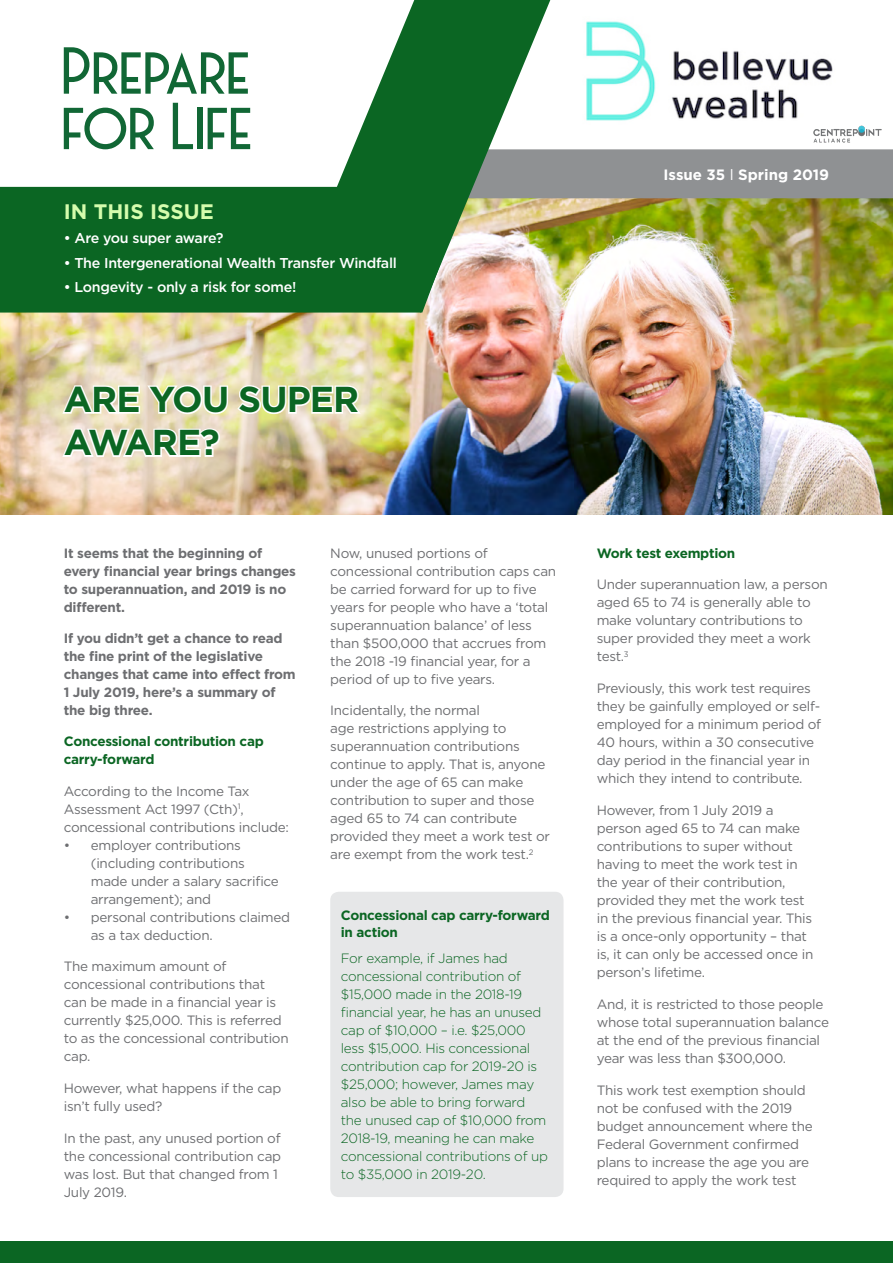
<style>
.page{position:relative;width:893px;height:1263px;background:#fff}
.page>*{position:absolute;margin:0;border:0;box-sizing:border-box;transform-origin:0 0}
.t1{font:700 36px/43.2px "Gotham";letter-spacing:-.025em;color:#0b6623}
.t2{font:700 21px "Gotham";color:#d5fcad}
.t3{font:700 15px "Gotham";color:#fff}
.t4{font:500 14.25px "Gotham";letter-spacing:-.02em;color:#fff}
.t5{font:13.5px/18px "Gotham";letter-spacing:-.02em;color:#6d6e71}
.t6{font:300 13.5px/18px "Gotham";letter-spacing:-.02em;color:#0b6623}
.t7{font:700 13.5px/18px "Gotham";letter-spacing:-.02em;color:#6d6e71}
.t8{font:700 13.5px/18px "Gotham";letter-spacing:-.02em;color:#0b6623}
.s1{font-weight:400}
</style>
<div class="page">
<img style="left:433px;top:198px;width:460px;height:316px">
<div style="left:550px;top:149px;width:343px;height:49px;background:#8f9193"></div>
<div style="left:0;top:187px;width:305px;height:124px;background:#0b6623"></div>
<div style="left:0;top:311px;width:433px;height:220px;background:#fff;opacity:.49"></div>
<svg style="left:61px;top:384px;width:303px;height:32px"></svg>
<svg style="left:61px;top:427px;width:160px;height:32px"></svg>
<img style="left:814px;top:126px;width:67px;height:16px">
<svg style="left:64px;top:47px;width:184px;height:47px"></svg>
<svg style="left:64px;top:108px;width:90px;height:41px"></svg>
<svg style="left:173px;top:103px;width:20px;height:46px"></svg>
<div style="left:198px;top:108px;width:5px;height:41px;background:#116735"></div>
<svg style="left:208px;top:108px;width:42px;height:41px"></svg>
<svg style="left:305px;top:0;width:245px;height:313px;fill:#0b6623"></svg>
<div style="left:330px;top:892px;width:233px;height:305px;background:#e6e7e8;border-radius:9px"></div>
<div style="left:0;top:1242px;width:893px;height:21px;background:#0b6623"></div>
<img style="left:586px;top:21px;width:247px;height:100px">
<h2 class="t2" style="left:64px;top:197px;width:151px">IN THIS ISSUE</h2>
<p class="t4" style="left:64px;top:229px;width:161px">• Are you super aware?</p>
<p class="t4" style="left:64px;top:253px;width:335px">• The Intergenerational Wealth Transfer Windfall</p>
<p class="t4" style="left:64px;top:278px;width:234px">• Longevity - only a risk for some!</p>
<h1 class="t1" style="left:64px;top:378px;width:297px">ARE YOU SUPER<br>AWARE?</h1>
<p class="t7" style="left:64px;top:544px;width:234px">It seems that the beginning of every financial year brings changes to superannuation, and 2019 is no different.</p>
<p class="t7" style="left:64px;top:630px;width:233px">If you didn’t get a chance to read the fine print of the legislative changes that came into effect from<br>1 July 2019, here’s a summary of the big three.</p>
<p class="t8" style="left:64px;top:732px;width:202px">Concessional contribution cap carry-forward</p>
<p class="t5" style="left:64px;top:781px;width:227px">According to the Income Tax<br>Assessment Act 1997 (Cth)<sup>1</sup>, concessional contributions include:</p>
<p class="t5" style="left:91px;top:835px;width:190px;text-indent:-27px">• employer contributions (including contributions made under a salary sacrifice arrangement); and</p>
<p class="t5" style="left:91px;top:907px;width:201px;text-indent:-27px">• personal contributions claimed as a tax deduction.</p>
<p class="t5" style="left:64px;top:957px;width:226px">The maximum amount of concessional contributions that can be made in a financial year is currently $25,000. This is referred to as the concessional contribution cap.</p>
<p class="t5" style="left:64px;top:1079px;width:219px">However, what happens if the cap isn’t fully used?</p>
<p class="t5" style="left:64px;top:1129px;width:219px">In the past, any unused portion of the concessional contribution cap was lost. But that changed from 1<br>July 2019.</p>
<p class="t5" style="left:330px;top:543px;width:227px">Now, unused portions of concessional contribution caps can be carried forward for up to five years for people who have a ‘total superannuation balance’ of less than $500,000 that accrues from the 2018 -19 financial year, for a period of up to five years.</p>
<p class="t5" style="left:330px;top:701px;width:221px">Incidentally, the normal<br>age restrictions applying to superannuation contributions continue to apply. That is, anyone under the age of 65 can make contribution to super and those aged 65 to 74 can contribute provided they meet a work test or are exempt from the work test.<sup>2</sup></p>
<p class="t8" style="left:341px;top:907px;width:210px;line-height:16.5px">Concessional cap carry-forward in action</p>
<p class="t6" style="left:341px;top:949px;width:209px">For example, if James had concessional contribution of $15,000 made in the 2018-19 financial year, he has an unused cap of $10,000 – i.e. $25,000 less $15,000. His concessional contribution cap for 2019-20 is $25,000; however, James may also be able to bring forward the unused cap of $10,000 from<br>2018-19, meaning he can make concessional contributions of up to $35,000 in 2019-20.</p>
<p class="t3" style="left:664px;top:165px;width:167px">Issue 35 <span class="s1">l</span> Spring 2019</p>
<p class="t8" style="left:597px;top:544px;width:140px">Work test exemption</p>
<p class="t5" style="left:597px;top:575px;width:233px">Under superannuation law, a person aged 65 to 74 is generally able to make voluntary contributions to super provided they meet a work test.<sup>3</sup></p>
<p class="t5" style="left:597px;top:679px;width:226px">Previously, this work test requires they be gainfully employed or self&shy;employed for a minimum period of 40 hours, within a 30 consecutive day period in the financial year in which they intend to contribute.</p>
<p class="t5" style="left:597px;top:801px;width:218px">However, from 1 July 2019 a person aged 65 to 74 can make contributions to super without having to meet the work test in the year of their contribution, provided they met the work test in the previous financial year. This is a once-only opportunity – that is, it can only be accessed once in person’s lifetime.</p>
<p class="t5" style="left:597px;top:995px;width:234px">And, it is restricted to those people whose total superannuation balance at the end of the previous financial year was less than $300,000.</p>
<p class="t5" style="left:597px;top:1081px;width:217px">This work test exemption should not be confused with the 2019 budget announcement where the<br>Federal Government confirmed plans to increase the age you are required to apply the work test</p>
</div>
